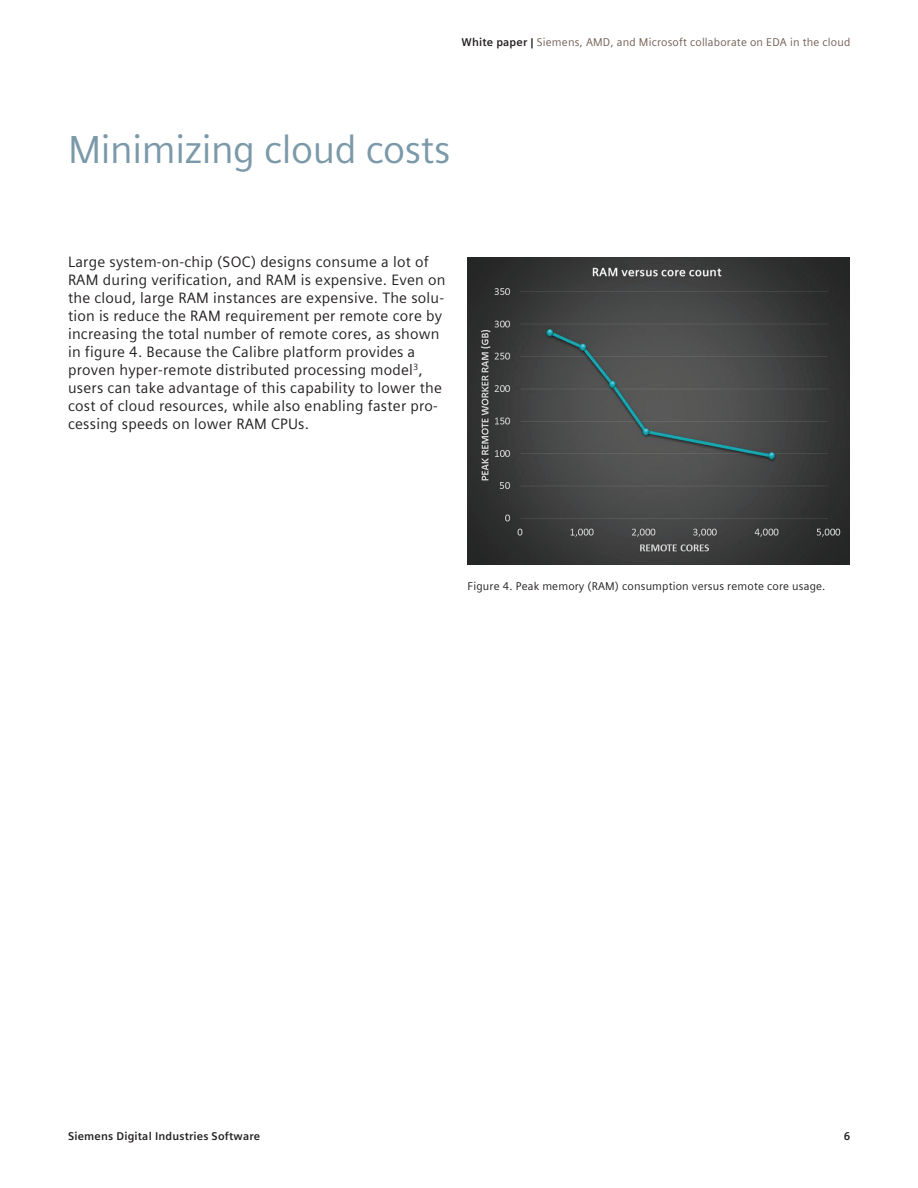
<style>
.page{position:relative;width:918px;height:1188px;background:#fff}
.page>*{position:absolute;margin:0;border:0;box-sizing:border-box;transform-origin:0 0}
.Headline__26pt_120{font:39px "Siemens Sans Global";letter-spacing:-.01em;color:#7b99a9}
.Body_text__10pt_4mm{font:15px/18px "Siemens Sans Global";letter-spacing:.015em;color:#231f20}
.t1{font:11.25px "Siemens Sans Global";letter-spacing:.015em;color:#725e54}
.Caption_Figure_7_5pt{font:11.25px "Siemens Sans Global";letter-spacing:.015em;color:#231f20}
.t2{font:700 11.25px "Siemens Sans Global";letter-spacing:.015em;color:#231f20}
.s1{font-weight:700;color:#231f20}
</style>
<div class="page">
<img style="left:468px;top:257px;width:382px;height:308px">
<p class="t1" style="left:462px;top:34px;width:390px"><span class="s1">White paper |</span> Siemens, AMD, and Microsoft collaborate on EDA in the cloud</p>
<p class="Headline__26pt_120" style="left:68px;top:120px;width:384px">Minimizing cloud costs</p>
<p class="Body_text__10pt_4mm" style="left:68px;top:253px;width:379px">Large system-on-chip (SOC) designs consume a lot of RAM during verification, and RAM is expensive. Even on the cloud, large RAM instances are expensive. The solu&shy;tion is reduce the RAM requirement per remote core by increasing the total number of remote cores, as shown in figure 4. Because the Calibre platform provides a proven hyper-remote distributed processing model<sup>3</sup>, users can take advantage of this capability to lower the cost of cloud resources, while also enabling faster pro&shy;cessing speeds on lower RAM CPUs.</p>
<p class="Caption_Figure_7_5pt" style="left:468px;top:578px;width:359px">Figure 4. Peak memory (RAM) consumption versus remote core usage.</p>
<p class="t2" style="left:68px;top:1127px;width:194px">Siemens Digital Industries Software</p>
<p class="t2" style="left:844px;top:1127px;width:8px">6</p>
</div>
